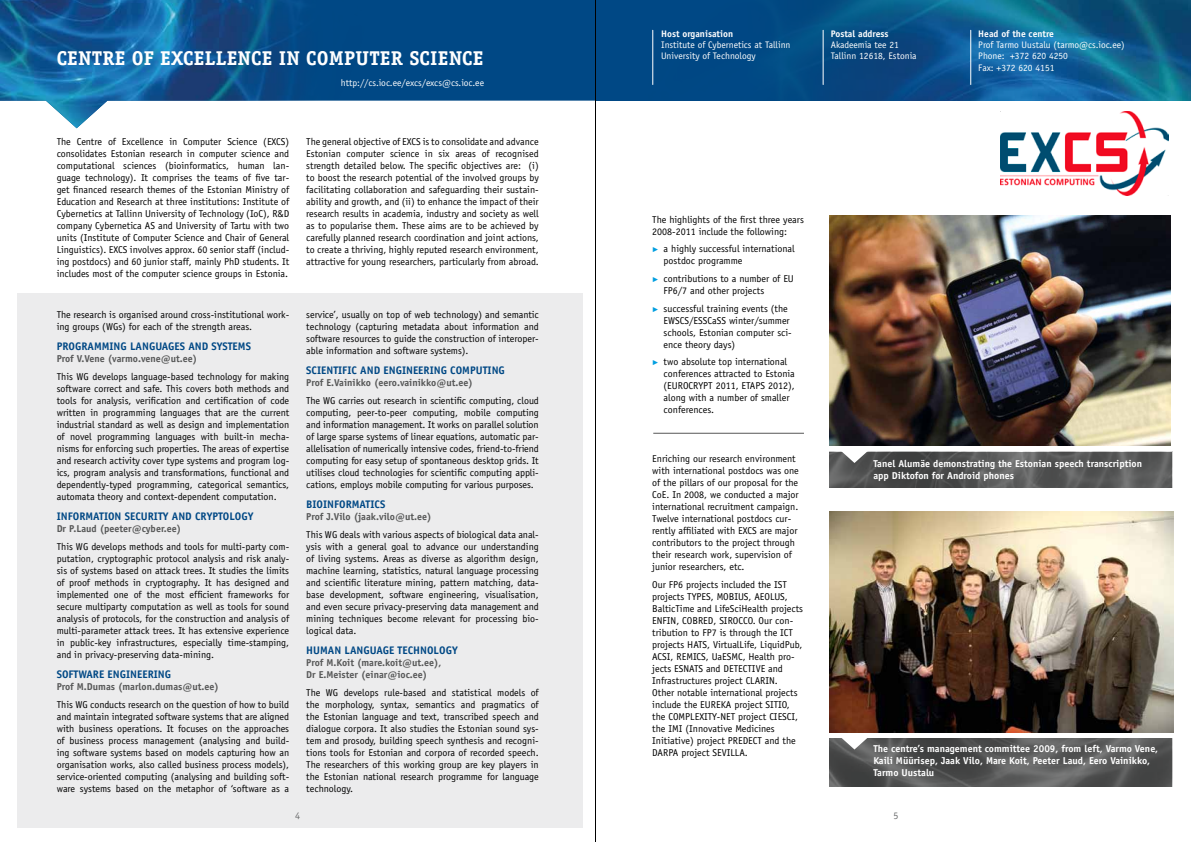
<style>
.page{position:relative;width:1191px;height:842px;background:#fff}
.page>*{position:absolute;margin:0;border:0;box-sizing:border-box;transform-origin:0 0}
.t1{font:700 20px "Officina Serif Std";letter-spacing:.01em;color:#fff}
.t2{font:700 11px "Officina Sans Std";color:#004885}
.t3{font:10px/12px "Officina Sans Std";color:#000;text-align:justify}
.t4{font:700 10px/12px "Officina Sans Std";color:#fff}
.t5{font:700 10px/12px "Officina Sans Std";color:#565757}
.t6{font:10px "Officina Sans Std";color:#6e6f70}
.t7{font:9.5px/11.4px "Officina Sans Std";color:#fff}
.t8{font:700 9.5px "Officina Sans Std";color:#fff}
.s1{font-family:"Klavika";color:#009ee0}
</style>
<div class="page">
<div style="left:387px;top:0;width:208px;height:101px;background:#004885"></div>
<img style="left:0;top:0;width:387px;height:128px">
<img style="left:596px;top:0;width:595px;height:101px">
<img style="left:830px;top:738px;width:342px;height:48px">
<svg style="left:835px;top:732px;width:38px;height:17px"></svg>
<img style="left:830px;top:452px;width:342px;height:36px">
<svg style="left:835px;top:451px;width:38px;height:12px"></svg>
<div style="left:17px;top:293px;width:566px;height:535px;background:#ececed"></div>
<img style="left:830px;top:215px;width:340px;height:231px">
<img style="left:830px;top:512px;width:343px;height:220px">
<img style="left:1000px;top:112px;width:168px;height:83px">
<hr style="left:652px;top:30px;width:1px;height:55px;background:#fff">
<hr style="left:822px;top:30px;width:1px;height:55px;background:#fff">
<hr style="left:970px;top:30px;width:1px;height:55px;background:#fff">
<hr style="left:653px;top:433px;width:151px;height:1px;background:#565757">
<hr style="left:595px;top:0;width:1px;height:842px;background:#000">
<h1 class="t1" style="left:57px;top:46px;width:325px">CENTRE OF EXCELLENCE IN COMPUTER</h1>
<h1 class="t1" style="left:409px;top:46px;width:22px">SCIENCE</h1>
<p class="t7" style="left:341px;top:77px;width:145px">http://cs.ioc.ee/excs/excs@cs.ioc.ee</p>
<p class="t3" style="left:57px;top:135px;width:234px">The Centre of Excellence in Computer Science (EXCS) consolidates Estonian research in computer science and computational sciences (bioinformatics, human lan&shy;guage technology). It comprises the teams of five tar&shy;get financed research themes of the Estonian Ministry of Education and Research at three institutions: Institute of Cybernetics at Tallinn University of Technology (IoC), R&amp;D company Cybernetica AS and University of Tartu with two units (Institute of Computer Science and Chair of General Linguistics). EXCS involves approx. 60 senior staff (includ&shy;ing postdocs) and 60 junior staff, mainly PhD students. It includes most of the computer science groups in Estonia.</p>
<p class="t3" style="left:57px;top:308px;width:234px">The research is organised around cross-institutional work&shy;ing groups (WGs) for each of the strength areas.</p>
<p class="t2" style="left:57px;top:339px;width:33px">programm</p>
<p class="t2" style="left:109px;top:339px;width:143px">ing languages and systems</p>
<p class="t5" style="left:57px;top:352px;width:142px">Prof V.Vene (varmo.vene@ut.ee)</p>
<p class="t3" style="left:57px;top:370px;width:234px">This WG develops language-based technology for making software correct and safe. This covers both methods and tools for analysis, verification and certification of code written in programming languages that are the current industrial standard as well as design and implementation of novel programming languages with built-in mecha&shy;nisms for enforcing such properties. The areas of expertise and research activity cover type systems and program log&shy;ics, program analysis and transformations, functional and dependently-typed programming, categorical semantics, automata theory and context-dependent computation.</p>
<p class="t2" style="left:57px;top:509px;width:81px">information secur</p>
<p class="t2" style="left:154px;top:509px;width:101px">ity and cryptology</p>
<p class="t5" style="left:57px;top:522px;width:126px">Dr P.Laud (peeter@cyber.ee)</p>
<p class="t3" style="left:57px;top:540px;width:234px">This WG develops methods and tools for multi-party com&shy;putation, cryptographic protocol analysis and risk analy&shy;sis of systems based on attack trees. It studies the limits of proof methods in cryptography. It has designed and implemented one of the most efficient frameworks for secure multiparty computation as well as tools for sound analysis of protocols, for the construction and analysis of multi-parameter attack trees. It has extensive experience in public-key infrastructures, especially time-stamping, and in privacy-preserving data-mining.</p>
<p class="t2" style="left:57px;top:667px;width:37px">software</p>
<p class="t2" style="left:108px;top:667px;width:65px">engineering</p>
<p class="t5" style="left:57px;top:680px;width:164px">Prof M.Dumas (marlon.dumas@ut.ee)</p>
<p class="t3" style="left:57px;top:698px;width:234px">This WG conducts research on the question of how to build and maintain integrated software systems that are aligned with business operations. It focuses on the approaches of business process management (analysing and build&shy;ing software systems based on models capturing how an organisation works, also called business process models), service-oriented computing (analysing and building soft&shy;ware systems based on the metaphor of ‘software as a</p>
<p class="t3" style="left:306px;top:135px;width:234px">The general objective of EXCS is to consolidate and advance Estonian computer science in six areas of recognised strength detailed below. The specific objectives are: (i) to boost the research potential of the involved groups by facilitating collaboration and safeguarding their sustain&shy;ability and growth, and (ii) to enhance the impact of their research results in academia, industry and society as well as to popularise them. These aims are to be achieved by carefully planned research coordination and joint actions, to create a thriving, highly reputed research environment, attractive for young researchers, particularly from abroad.</p>
<p class="t3" style="left:306px;top:308px;width:234px">service’, usually on top of web technology) and semantic technology (capturing metadata about information and software resources to guide the construction of interoper&shy;able information and software systems).</p>
<p class="t2" style="left:306px;top:363px;width:164px">scientific and engineering compu</p>
<p class="t2" style="left:483px;top:363px;width:24px">ting</p>
<p class="t5" style="left:306px;top:376px;width:168px">Prof E.Vainikko (eero.vainikko@ut.ee)</p>
<p class="t3" style="left:306px;top:394px;width:234px">The WG carries out research in scientific computing, cloud computing, peer-to-peer computing, mobile computing and information management. It works on parallel solution of large sparse systems of linear equations, automatic par&shy;allelisation of numerically intensive codes, friend-to-friend computing for easy setup of spontaneous desktop grids. It utilises cloud technologies for scientific computing appli&shy;cations, employs mobile computing for various purposes.</p>
<p class="t2" style="left:306px;top:497px;width:81px">bioinformatics</p>
<p class="t5" style="left:306px;top:510px;width:127px">Prof J.Vilo (jaak.vilo@ut.ee)</p>
<p class="t3" style="left:306px;top:528px;width:234px">This WG deals with various aspects of biological data anal&shy;ysis with a general goal to advance our understanding of living systems. Areas as diverse as algorithm design, machine learning, statistics, natural language processing and scientific literature mining, pattern matching, data&shy;base development, software engineering, visualisation, and even secure privacy-preserving data management and mining techniques become relevant for processing bio&shy;logical data.</p>
<p class="t2" style="left:306px;top:643px;width:8px">huma</p>
<p class="t2" style="left:334px;top:643px;width:125px">n language tech nology</p>
<p class="t5" style="left:306px;top:656px;width:137px">Prof M.Koit (mare.koit@ut.ee),<br>Dr E.Meister (einar@ioc.ee)</p>
<p class="t3" style="left:306px;top:686px;width:234px">The WG develops rule-based and statistical models of the morphology, syntax, semantics and pragmatics of the Estonian language and text, transcribed speech and dialogue corpora. It also studies the Estonian sound sys&shy;tem and prosody, building speech synthesis and recogni&shy;tions tools for Estonian and corpora of recorded speech.<br>The researchers of this working group are key players in the Estonian national research programme for language technology.</p>
<p class="t8" style="left:661px;top:27px;width:73px">Host organisation</p>
<p class="t7" style="left:661px;top:39px;width:131px">Institute of Cybernetics at Tallinn<br>University of Technology</p>
<p class="t8" style="left:831px;top:27px;width:59px">Postal address</p>
<p class="t7" style="left:831px;top:39px;width:87px">Akadeemia tee 21<br>Tallinn 12618, Estonia</p>
<p class="t8" style="left:978px;top:27px;width:77px">Head of the centre</p>
<p class="t7" style="left:978px;top:39px;width:148px">Prof Tarmo Uustalu (tarmo@cs.ioc.ee)<br>Phone: +372 620 4250<br>Fax: +372 620 4151</p>
<p class="t3" style="left:652px;top:213px;width:153px">The highlights of the first three years<br>2008-2011 include the following:</p>
<p class="t3" style="left:663px;top:243px;width:133px;text-indent:-11px"><span class="s1">•</span> a highly successful international postdoc programme</p>
<p class="t3" style="left:663px;top:273px;width:132px;text-indent:-11px"><span class="s1">•</span> contributions to a number of EU<br>FP6/7 and other projects</p>
<p class="t3" style="left:663px;top:302px;width:130px;text-align:left;text-indent:-11px"><span class="s1">•</span> successful training events (the<br>EWSCS/ESSCaSS winter/summer schools, Estonian computer sci&shy;ence theory days)</p>
<p class="t3" style="left:663px;top:356px;width:133px;text-align:left;text-indent:-11px"><span class="s1">•</span> two absolute top international conferences attracted to Estonia (EUROCRYPT 2011, ETAPS 2012), along with a number of smaller conferences.</p>
<p class="t3" style="left:652px;top:453px;width:148px;text-align:left">Enriching our research environment with international postdocs was one of the pillars of our proposal for the CoE. In 2008, we conducted a major international recruitment campaign.<br>Twelve international postdocs cur&shy;rently affiliated with EXCS are major contributors to the project through their research work, supervision of junior researchers, etc.</p>
<p class="t3" style="left:652px;top:578px;width:152px;text-align:left">Our FP6 projects included the IST projects TYPES, MOBIUS, AEOLUS, BalticTime and LifeSciHealth projects ENFIN, COBRED, SIROCCO. Our con&shy;tribution to FP7 is through the ICT projects H ATS, VirtualLife, LiquidPub, ACSI, REMICS, UaESMC, Health pro&shy;jects ESNATS and DETECTIVE and Infrastructures project CLARIN.<br>Other notable international projects include the EUREKA project SITIO, the COMPLEXITY-NET project CIESCI, the IMI (Innovative Medicines Initiative) project PREDECT and the DARPA project SEVILLA.</p>
<p class="t4" style="left:873px;top:457px;width:270px">Tanel Alumäe demonstrating the Estonian speech transcription app Diktofon for Android phones</p>
<p class="t4" style="left:873px;top:742px;width:286px">The centre’s management committee 2009, from left, Varmo Vene,<br>Kaili Müürisep, Jaak Vilo, Mare Koit, Peeter Laud, Eero Vainikko,<br>Tarmo Uustalu</p>
<p class="t6" style="left:295px;top:810px;width:6px">4</p>
<p class="t6" style="left:893px;top:810px;width:6px">5</p>
</div>
